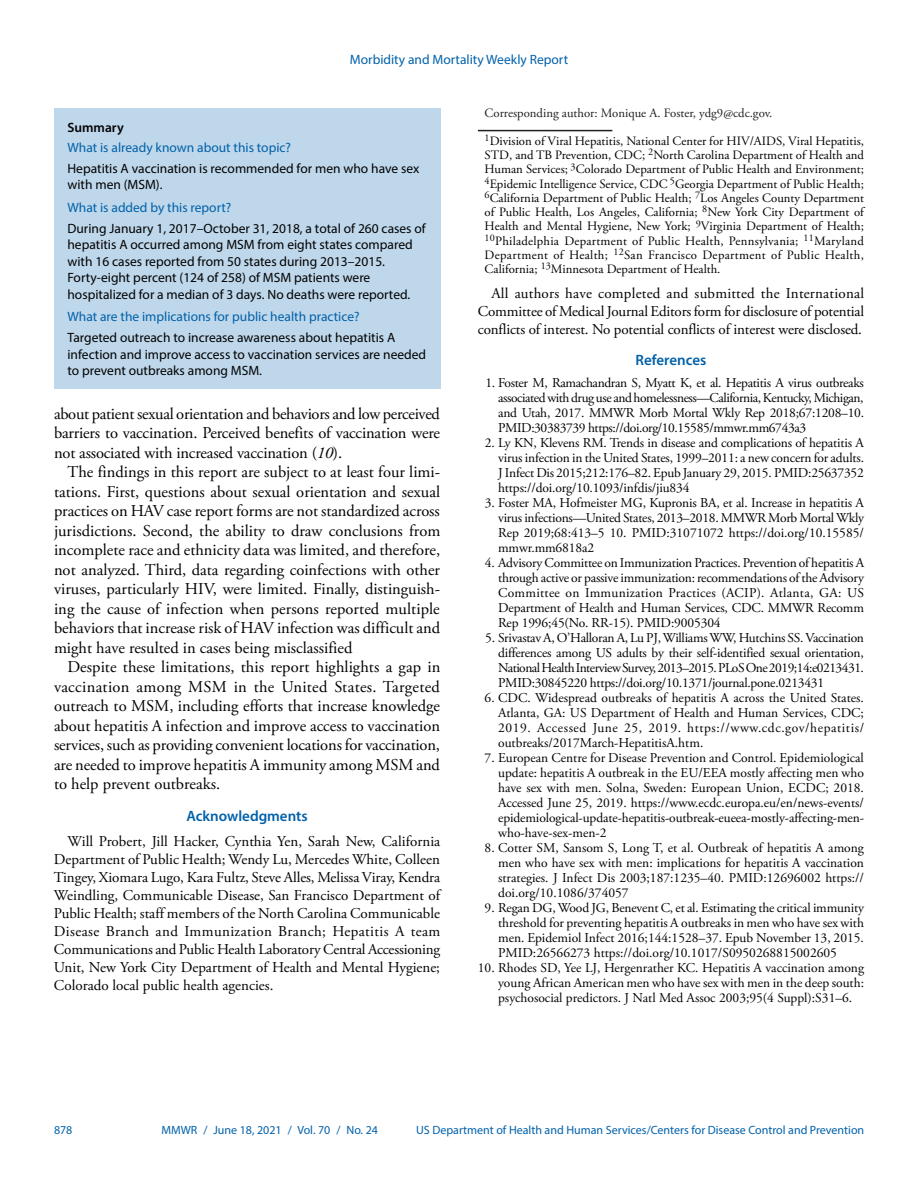
<style>
.page{position:relative;width:918px;height:1188px;background:#fff}
.page>*{position:absolute;margin:0;border:0;box-sizing:border-box;transform-origin:0 0}
.Paragraph{font:16.5px/19.5px "Adobe Garamond Pro";letter-spacing:-.005em;color:#010203;text-align:justify}
.Acknowledgment{font:15px/18px "Adobe Garamond Pro";color:#010203;text-align:justify}
.Conflict_of_Interest{font:15px/18px "Adobe Garamond Pro";letter-spacing:-.01em;color:#010203;text-align:justify}
.Acknowledgment_Head{font:600 15px "Myriad Pro";color:#0061aa}
.Ref_Title{font:600 15px "Myriad Pro";color:#0061aa}
.Reference_10{font:13.5px/15px "Adobe Garamond Pro";letter-spacing:-.01em;color:#010203;text-align:justify}
.Summary_Box_Text{font:13.5px/16.5px "Myriad Pro";color:#010203}
.Summary_Box_Heading{font:13.5px "Myriad Pro";color:#0061aa}
.Summary_Box_Ttile{font:600 13.5px "Myriad Pro";color:#010203}
.Author_Affiliations{font:12.75px/14.2px "Adobe Garamond Pro";color:#010203;text-align:justify}
.Corresponding_Author{font:12.75px "Adobe Garamond Pro";color:#231f20}
.t1{font:12px "Myriad Pro";color:#0061aa}
.s1{font-style:italic}
</style>
<div class="page">
<div style="left:54px;top:108px;width:386px;height:281px;background:#bfd7ea"></div>
<hr style="left:478px;top:130px;width:134px;height:1px;background:#231f20">
<p class="Summary_Box_Heading" style="left:350px;top:51px;width:220px">Morbidity and Mortality Weekly Report</p>
<h1 class="Summary_Box_Ttile" style="left:68px;top:119px;width:58px">Summary</h1>
<h1 class="Summary_Box_Heading" style="left:68px;top:139px;width:225px">What is already known about this topic?</h1>
<p class="Summary_Box_Text" style="left:68px;top:160px;width:353px">Hepatitis A vaccination is recommended for men who have sex with men (MSM).</p>
<h1 class="Summary_Box_Heading" style="left:68px;top:199px;width:165px">What is added by this report?</h1>
<p class="Summary_Box_Text" style="left:68px;top:220px;width:360px">During January 1, 2017–October 31, 2018, a total of 260 cases of hepatitis A occurred among MSM from eight states compared with 16 cases reported from 50 states during 2013–2015.<br>Forty-eight percent (124 of 258) of MSM patients were hospitalized for a median of 3 days. No deaths were reported.</p>
<h1 class="Summary_Box_Heading" style="left:68px;top:309px;width:294px">What are the implications for public health practice?</h1>
<p class="Summary_Box_Text" style="left:68px;top:329px;width:360px">Targeted outreach to increase awareness about hepatitis A infection and improve access to vaccination services are needed to prevent outbreaks among MSM.</p>
<p class="Paragraph" style="left:54px;top:404px;width:388px">about patient sexual orientation and behaviors and low perceived barriers to vaccination. Perceived benefits of vaccination were not associated with increased vaccination (<span class="s1">10</span>).</p>
<p class="Paragraph" style="left:54px;top:463px;width:388px;text-indent:13px">The findings in this report are subject to at least four limi&shy;tations. First, questions about sexual orientation and sexual practices on HAV case report forms are not standardized across jurisdictions. Second, the ability to draw conclusions from incomplete race and ethnicity data was limited, and therefore, not analyzed. Third, data regarding coinfections with other viruses, particularly HIV, were limited. Finally, distinguish&shy;ing the cause of infection when persons reported multiple behaviors that increase risk of HAV infection was difficult and might have resulted in cases being misclassified</p>
<p class="Paragraph" style="left:54px;top:658px;width:388px;text-indent:13px">Despite these limitations, this report highlights a gap in vaccination among MSM in the United States. Targeted outreach to MSM, including efforts that increase knowledge about hepatitis A infection and improve access to vaccination services, such as providing convenient locations for vaccination, are needed to improve hepatitis A immunity among MSM and to help prevent outbreaks.</p>
<h1 class="Acknowledgment_Head" style="left:186px;top:806px;width:123px">Acknowledgments</h1>
<p class="Acknowledgment" style="left:54px;top:832px;width:388px;text-indent:13px">Will Probert, Jill Hacker, Cynthia Yen, Sarah New, California Department of Public Health; Wendy Lu, Mercedes White, Colleen Tingey, Xiomara Lugo, Kara Fultz, Steve Alles, Melissa Viray, Kendra Weindling, Communicable Disease, San Francisco Department of Public Health; staff members of the North Carolina Communicable Disease Branch and Immunization Branch; Hepatitis A team Communications and Public Health Laboratory Central Accessioning Unit, New York City Department of Health and Mental Hygiene; Colorado local public health agencies.</p>
<p class="Corresponding_Author" style="left:485px;top:106px;width:289px">Corresponding author: Monique A. Foster, ydg9@cdc.gov.</p>
<p class="Author_Affiliations" style="left:485px;top:134px;width:381px"><sup>1</sup>Division of Viral Hepatitis, National Center for HIV/AIDS, Viral Hepatitis, STD, and TB Prevention, CDC; <sup>2</sup>North Carolina Department of Health and Human Services; <sup>3</sup>Colorado Department of Public Health and Environment; <sup>4</sup>Epidemic Intelligence Service, CDC <sup>5</sup>Georgia Department of Public Health; <sup>6</sup>California Department of Public Health; <sup>7</sup>Los Angeles County Department of Public Health, Los Angeles, California; <sup>8</sup>New York City Department of Health and Mental Hygiene, New York; <sup>9</sup>Virginia Department of Health; <sup>10</sup>Philadelphia Department of Public Health, Pennsylvania; <sup>11</sup>Maryland Department of Health; <sup>12</sup>San Francisco Department of Public Health, California; <sup>13</sup>Minnesota Department of Health.</p>
<p class="Conflict_of_Interest" style="left:478px;top:285px;width:388px;text-indent:14px">All authors have completed and submitted the International Committee of Medical Journal Editors form for disclosure of potential conflicts of interest. No potential conflicts of interest were disclosed.</p>
<h1 class="Ref_Title" style="left:636px;top:351px;width:72px">References</h1>
<p class="Reference_10" style="left:498px;top:376px;width:368px;text-indent:-13px">1. Foster M, Ramachandran S, Myatt K, et al. Hepatitis A virus outbreaks associated with drug use and homelessness—California, Kentucky, Michigan, and Utah, 2017. MMWR Morb Mortal Wkly Rep 2018;67:1208–10.<br>PMID:30383739 https://doi.org/10.15585/mmwr.mm6743a3</p>
<p class="Reference_10" style="left:498px;top:436px;width:367px;text-indent:-13px">2. Ly KN, Klevens RM. Trends in disease and complications of hepatitis A virus infection in the United States, 1999–2011: a new concern for adults.<br>J Infect Dis 2015;212:176–82. Epub January 29, 2015. PMID:25637352 https://doi.org/10.1093/infdis/jiu834</p>
<p class="Reference_10" style="left:498px;top:496px;width:367px;text-indent:-13px">3. Foster MA, Hofmeister MG, Kupronis BA, et al. Increase in hepatitis A virus infections—United States, 2013–2018. MMWR Morb Mortal Wkly Rep 2019;68:413–5 10. PMID:31071072 https://doi.org/10.15585/ mmwr.mm6818a2</p>
<p class="Reference_10" style="left:498px;top:556px;width:367px;text-indent:-13px">4. Advisory Committee on Immunization Practices. Prevention of hepatitis A through active or passive immunization: recommendations of the Advisory Committee on Immunization Practices (ACIP). Atlanta, GA: US Department of Health and Human Services, CDC. MMWR Recomm Rep 1996;45(No. RR-15). PMID:9005304</p>
<p class="Reference_10" style="left:498px;top:631px;width:367px;text-indent:-13px">5. Srivastav A, O’Halloran A, Lu PJ, Williams WW, Hutchins SS. Vaccination differences among US adults by their self-identified sexual orientation, National Health Interview Survey, 2013–2015. PLoS One 2019;14:e0213431.<br>PMID:30845220 https://doi.org/10.1371/journal.pone.0213431</p>
<p class="Reference_10" style="left:498px;top:691px;width:367px;text-indent:-14px">6. CDC. Widespread outbreaks of hepatitis A across the United States.<br>Atlanta, GA: US Department of Health and Human Services, CDC; 2019. Accessed June 25, 2019. https://www.cdc.gov/hepatitis/ outbreaks/2017March-HepatitisA.htm.</p>
<p class="Reference_10" style="left:498px;top:751px;width:368px;text-indent:-14px">7. European Centre for Disease Prevention and Control. Epidemiological update: hepatitis A outbreak in the EU/EEA mostly affecting men who have sex with men. Solna, Sweden: European Union, ECDC; 2018.<br>Accessed June 25, 2019. https://www.ecdc.europa.eu/en/news-events/ epidemiological-update-hepatitis-outbreak-eueea-mostly-affecting-men&shy;who-have-sex-men-2</p>
<p class="Reference_10" style="left:498px;top:841px;width:367px;text-indent:-14px">8. Cotter SM, Sansom S, Long T, et al. Outbreak of hepatitis A among men who have sex with men: implications for hepatitis A vaccination strategies. J Infect Dis 2003;187:1235–40. PMID:12696002 https:// doi.org/10.1086/374057</p>
<p class="Reference_10" style="left:498px;top:901px;width:367px;text-indent:-14px">9. Regan DG, Wood JG, Benevent C, et al. Estimating the critical immunity threshold for preventing hepatitis A outbreaks in men who have sex with men. Epidemiol Infect 2016;144:1528–37. Epub November 13, 2015.<br>PMID:26566273 https://doi.org/10.1017/S0950268815002605</p>
<p class="Reference_10" style="left:498px;top:961px;width:367px;text-indent:-20px">10. Rhodes SD, Yee LJ, Hergenrather KC. Hepatitis A vaccination among young African American men who have sex with men in the deep south: psychosocial predictors. J Natl Med Assoc 2003;95(4 Suppl):S31–6.</p>
<p class="t1" style="left:54px;top:1123px;width:20px">878</p>
<p class="t1" style="left:161px;top:1123px;width:218px">MMWR / June 18, 2021 / Vol. 70 / No. 24</p>
<p class="t1" style="left:416px;top:1123px;width:450px">US Department of Health and Human Services/Centers for Disease Control and Prevention</p>
</div>
